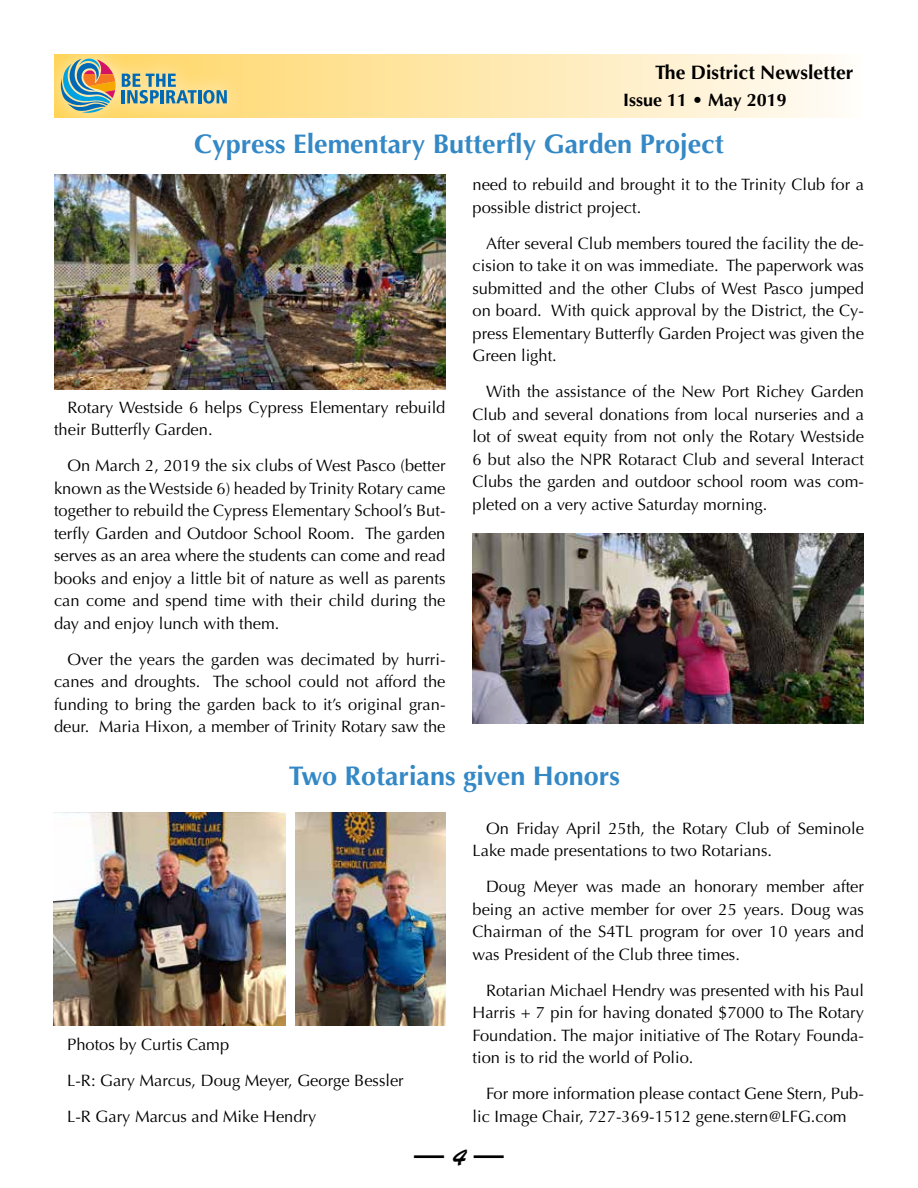
<style>
.page{position:relative;width:918px;height:1188px;background:#fff}
.page>*{position:absolute;margin:0;border:0;box-sizing:border-box;transform-origin:0 0}
.t1{font:30px "Brush Script Std";color:#000}
.t2{font:700 27px "Optima";color:#3388c5}
.t3{font:700 19.5px "Optima";color:#000}
.t4{font:700 18px "Optima";color:#000}
.t5{font:16.5px/22.5px "Optima";color:#000;text-align:justify}
.s1{font-size:24px}
</style>
<div class="page">
<svg style="left:245px;top:54px;width:591px;height:64px;background:#ffebb9"></svg>
<div style="left:43px;top:41px;width:202px;height:90px;background:#fff;opacity:.75"></div>
<svg style="left:61px;top:59px;width:166px;height:54px;background:#bcbb8d"></svg>
<img style="left:54px;top:175px;width:392px;height:214px">
<img style="left:472px;top:534px;width:392px;height:190px">
<img style="left:54px;top:812px;width:231px;height:214px">
<img style="left:295px;top:812px;width:151px;height:214px">
<p class="t3" style="left:655px;top:61px;width:200px">The District Newsletter</p>
<p class="t4" style="left:623px;top:89px;width:165px">Issue 11 • May 2019</p>
<h2 class="t2" style="left:194px;top:128px;width:531px">Cypress Elementary Butterfly Garden Project</h2>
<p class="t5" style="left:54px;top:396px;width:393px;text-indent:13px">Rotary Westside 6 helps Cypress Elementary rebuild their Butterfly Garden.</p>
<p class="t5" style="left:54px;top:454px;width:393px;text-indent:13px">On March 2, 2019 the six clubs of West Pasco (better known as the Westside 6) headed by Trinity Rotary came together to rebuild the Cypress Elementary School’s But&shy;terfly Garden and Outdoor School Room. The garden serves as an area where the students can come and read books and enjoy a little bit of nature as well as parents can come and spend time with their child during the day and enjoy lunch with them.</p>
<p class="t5" style="left:54px;top:648px;width:393px;text-indent:13px">Over the years the garden was decimated by hurri&shy;canes and droughts. The school could not afford the funding to bring the garden back to it’s original gran&shy;deur. Maria Hixon, a member of Trinity Rotary saw the</p>
<p class="t5" style="left:473px;top:174px;width:393px">need to rebuild and brought it to the Trinity Club for a possible district project.</p>
<p class="t5" style="left:473px;top:232px;width:393px;text-indent:13px">After several Club members toured the facility the de&shy;cision to take it on was immediate. The paperwork was submitted and the other Clubs of West Pasco jumped on board. With quick approval by the District, the Cy&shy;press Elementary Butterfly Garden Project was given the Green light.</p>
<p class="t5" style="left:473px;top:381px;width:393px;text-indent:13px">With the assistance of the New Port Richey Garden Club and several donations from local nurseries and a lot of sweat equity from not only the Rotary Westside 6 but also the NPR Rotaract Club and several Interact Clubs the garden and outdoor school room was com&shy;pleted on a very active Saturday morning.</p>
<h2 class="t2" style="left:289px;top:760px;width:333px">Two Rotarians given Honors</h2>
<p class="t5" style="left:473px;top:817px;width:393px;text-indent:13px">On Friday April 25th, the Rotary Club of Seminole<br>Lake made presentations to two Rotarians.</p>
<p class="t5" style="left:473px;top:876px;width:393px;text-indent:13px">Doug Meyer was made an honorary member after being an active member for over 25 years. Doug was Chairman of the S4TL program for over 10 years and was President of the Club three times.</p>
<p class="t5" style="left:473px;top:979px;width:393px;text-indent:13px">Rotarian Michael Hendry was presented with his Paul Harris + 7 pin for having donated $7000 to The Rotary Foundation. The major initiative of The Rotary Founda&shy;tion is to rid the world of Polio.</p>
<p class="t5" style="left:473px;top:1083px;width:393px;text-indent:13px">For more information please contact Gene Stern, Pub&shy;lic Image Chair, 727-369-1512 gene.stern@LFG.com</p>
<p class="t5" style="left:67px;top:1026px;width:338px;line-height:36px;text-align:left">Photos by Curtis Camp<br>L-R: Gary Marcus, Doug Meyer, George Bessler<br>L-R Gary Marcus and Mike Hendry</p>
<h1 class="t1" style="left:414px;top:1139px;width:91px">— <span class="s1">4</span> —</h1>
</div>
